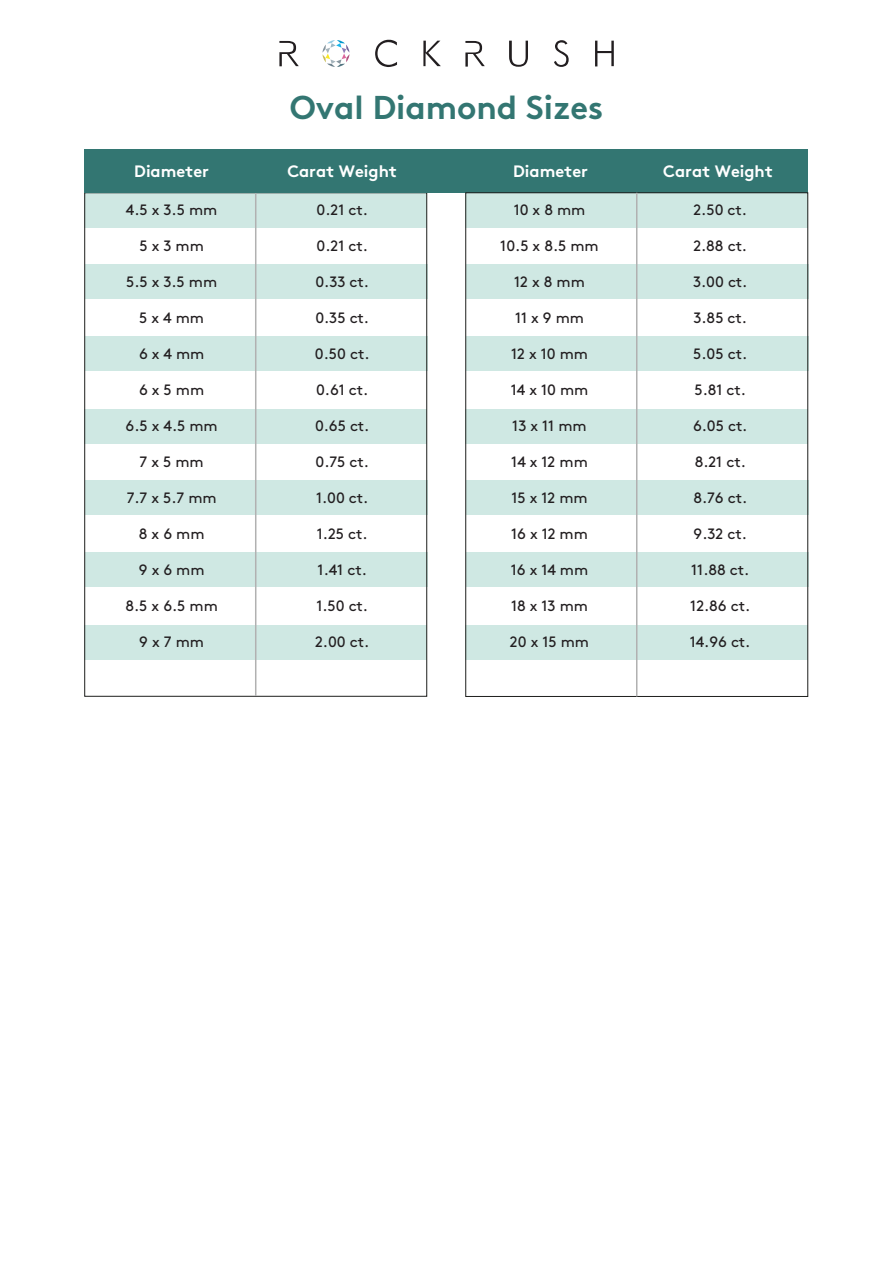
<style>
.page{position:relative;width:893px;height:1263px;background:#fff}
.page>*{position:absolute;margin:0;border:0;box-sizing:border-box;transform-origin:0 0}
.t1{font:700 33px "Brown Std";color:#337672}
.t2{font:700 16.5px "Brown Std";color:#fff}
.t3{font:15px "Brown Std";color:#221e20}
</style>
<div class="page">
<div style="left:85px;top:193px;width:342px;height:34px;background:#cfe8e3"></div>
<div style="left:85px;top:264px;width:342px;height:34px;background:#cfe8e3"></div>
<div style="left:85px;top:336px;width:342px;height:34px;background:#cfe8e3"></div>
<div style="left:85px;top:409px;width:342px;height:34px;background:#cfe8e3"></div>
<div style="left:85px;top:480px;width:342px;height:34px;background:#cfe8e3"></div>
<div style="left:85px;top:552px;width:342px;height:34px;background:#cfe8e3"></div>
<div style="left:85px;top:625px;width:342px;height:34px;background:#cfe8e3"></div>
<hr style="left:255px;top:193px;width:1px;height:503px;background:#b1b1b1">
<div style="left:84px;top:149px;width:724px;height:44px;background:#337672"></div>
<div style="left:466px;top:193px;width:342px;height:34px;background:#cfe8e3"></div>
<div style="left:466px;top:264px;width:342px;height:34px;background:#cfe8e3"></div>
<div style="left:466px;top:336px;width:342px;height:34px;background:#cfe8e3"></div>
<div style="left:466px;top:409px;width:342px;height:34px;background:#cfe8e3"></div>
<div style="left:466px;top:480px;width:342px;height:34px;background:#cfe8e3"></div>
<div style="left:466px;top:552px;width:342px;height:34px;background:#cfe8e3"></div>
<div style="left:466px;top:625px;width:342px;height:34px;background:#cfe8e3"></div>
<hr style="left:636px;top:193px;width:1px;height:503px;background:#b1b1b1">
<svg style="left:279px;top:41px;width:20px;height:25px"></svg>
<svg style="left:375px;top:40px;width:22px;height:27px"></svg>
<svg style="left:423px;top:41px;width:18px;height:25px"></svg>
<svg style="left:465px;top:41px;width:20px;height:26px"></svg>
<svg style="left:509px;top:41px;width:19px;height:26px"></svg>
<svg style="left:554px;top:40px;width:15px;height:27px"></svg>
<svg style="left:595px;top:41px;width:19px;height:25px"></svg>
<svg style="left:322px;top:40px;width:27px;height:27px"></svg>
<p class="t2" style="left:134px;top:161px;width:76px">Diameter</p>
<h1 class="t1" style="left:290px;top:87px;width:315px">Oval Diamond Sizes</h1>
<p class="t2" style="left:287px;top:161px;width:111px">Carat Weight</p>
<p class="t2" style="left:513px;top:161px;width:76px">Diameter</p>
<p class="t2" style="left:663px;top:161px;width:111px">Carat Weight</p>
<p class="t3" style="left:126px;top:201px;width:93px">4.5 x 3.5 mm</p>
<p class="t3" style="left:317px;top:201px;width:53px">0.21 ct.</p>
<p class="t3" style="left:139px;top:237px;width:66px">5 x 3 mm</p>
<p class="t3" style="left:317px;top:237px;width:53px">0.21 ct.</p>
<p class="t3" style="left:126px;top:273px;width:93px">5.5 x 3.5 mm</p>
<p class="t3" style="left:315px;top:273px;width:55px">0.33 ct.</p>
<p class="t3" style="left:139px;top:309px;width:66px">5 x 4 mm</p>
<p class="t3" style="left:315px;top:309px;width:55px">0.35 ct.</p>
<p class="t3" style="left:139px;top:345px;width:67px">6 x 4 mm</p>
<p class="t3" style="left:315px;top:345px;width:56px">0.50 ct.</p>
<p class="t3" style="left:139px;top:381px;width:67px">6 x 5 mm</p>
<p class="t3" style="left:316px;top:381px;width:54px">0.61 ct.</p>
<p class="t3" style="left:126px;top:417px;width:94px">6.5 x 4.5 mm</p>
<p class="t3" style="left:315px;top:417px;width:56px">0.65 ct.</p>
<p class="t3" style="left:140px;top:453px;width:66px">7 x 5 mm</p>
<p class="t3" style="left:315px;top:453px;width:55px">0.75 ct.</p>
<p class="t3" style="left:127px;top:489px;width:91px">7.7 x 5.7 mm</p>
<p class="t3" style="left:316px;top:489px;width:54px">1.00 ct.</p>
<p class="t3" style="left:139px;top:525px;width:67px">8 x 6 mm</p>
<p class="t3" style="left:317px;top:525px;width:52px">1.25 ct.</p>
<p class="t3" style="left:139px;top:561px;width:67px">9 x 6 mm</p>
<p class="t3" style="left:318px;top:561px;width:51px">1.41 ct.</p>
<p class="t3" style="left:126px;top:597px;width:94px">8.5 x 6.5 mm</p>
<p class="t3" style="left:316px;top:597px;width:53px">1.50 ct.</p>
<p class="t3" style="left:139px;top:633px;width:66px">9 x 7 mm</p>
<p class="t3" style="left:315px;top:633px;width:55px">2.00 ct.</p>
<p class="t3" style="left:693px;top:201px;width:55px">2.50 ct.</p>
<p class="t3" style="left:693px;top:237px;width:55px">2.88 ct.</p>
<p class="t3" style="left:693px;top:273px;width:56px">3.00 ct.</p>
<p class="t3" style="left:693px;top:309px;width:55px">3.85 ct.</p>
<p class="t3" style="left:693px;top:345px;width:55px">5.05 ct.</p>
<p class="t3" style="left:694px;top:381px;width:53px">5.81 ct.</p>
<p class="t3" style="left:693px;top:417px;width:56px">6.05 ct.</p>
<p class="t3" style="left:695px;top:453px;width:53px">8.21 ct.</p>
<p class="t3" style="left:693px;top:489px;width:55px">8.76 ct.</p>
<p class="t3" style="left:694px;top:525px;width:55px">9.32 ct.</p>
<p class="t3" style="left:691px;top:561px;width:60px">11.88 ct.</p>
<p class="t3" style="left:690px;top:597px;width:61px">12.86 ct.</p>
<p class="t3" style="left:514px;top:201px;width:73px">10 x 8 mm</p>
<p class="t3" style="left:500px;top:237px;width:100px">10.5 x 8.5 mm</p>
<p class="t3" style="left:514px;top:273px;width:72px">12 x 8 mm</p>
<p class="t3" style="left:515px;top:309px;width:71px">11 x 9 mm</p>
<p class="t3" style="left:511px;top:345px;width:78px">12 x 10 mm</p>
<p class="t3" style="left:511px;top:381px;width:79px">14 x 10 mm</p>
<p class="t3" style="left:512px;top:417px;width:76px">13 x 11 mm</p>
<p class="t3" style="left:511px;top:453px;width:78px">14 x 12 mm</p>
<p class="t3" style="left:511px;top:489px;width:78px">15 x 12 mm</p>
<p class="t3" style="left:511px;top:525px;width:78px">16 x 12 mm</p>
<p class="t3" style="left:511px;top:561px;width:79px">16 x 14 mm</p>
<p class="t3" style="left:511px;top:597px;width:79px">18 x 13 mm</p>
<p class="t3" style="left:510px;top:633px;width:81px">20 x 15 mm</p>
<p class="t3" style="left:690px;top:633px;width:62px">14.96 ct.</p>
</div>
